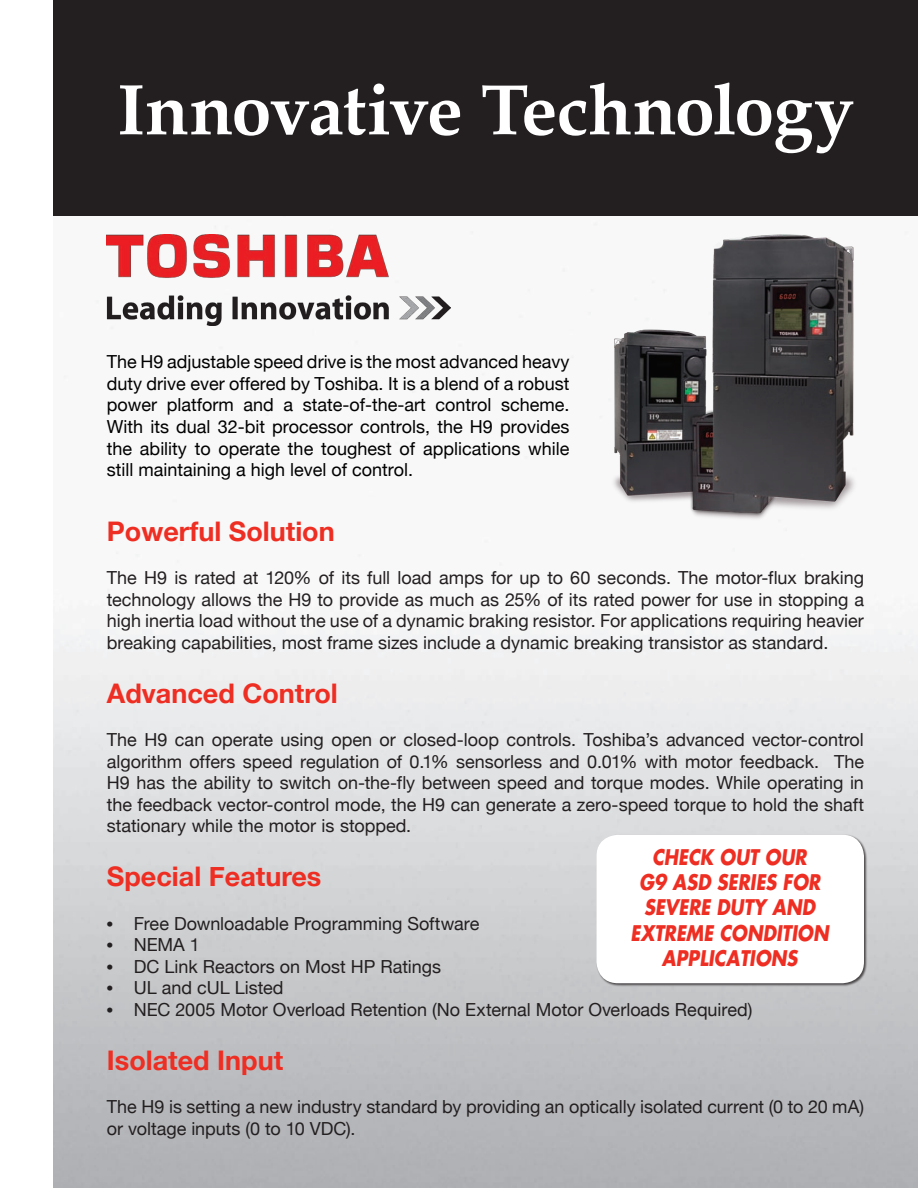
<style>
.page{position:relative;width:918px;height:1188px;background:#fff}
.page>*{position:absolute;margin:0;border:0;box-sizing:border-box;transform-origin:0 0}
.t1{font:700 72px "Palatino";letter-spacing:-.025em;color:#fff}
.t2{font:700 27px "Helvetica Neue";color:#ee2e22}
.t3{font:italic 700 21px/25.2px "Futura";color:#ee2e22;text-align:justify;scale:.85 1}
.t4{font:18px/21.6px "Helvetica Neue";color:#231f20;text-align:justify}
.t5{font:18px/21.6px "Helvetica Neue";color:#000;text-align:justify}
.s1{font-family:"Times"}
</style>
<div class="page">
<img style="left:53px;top:216px;width:865px;height:972px">
<div style="left:0;top:0;width:918px;height:216px;background:#231f20"></div>
<img style="left:605px;top:225px;width:261px;height:301px">
<img style="left:107px;top:235px;width:344px;height:90px">
<div style="left:596px;top:834px;width:272px;height:152px;background:#231f20;opacity:.75"></div>
<div style="left:596px;top:835px;width:268px;height:148px;background:#fff;border-radius:22px"></div>
<div style="left:0;top:0;width:52px;height:1188px;background:#fff"></div>
<h1 class="t1" style="left:117px;top:48px;width:739px">Innovative Technology</h1>
<p class="t5" style="left:107px;top:351px;width:464px">The H9 adjustable speed drive is the most advanced heavy duty drive ever offered by Toshiba. It is a blend of a robust power platform and a state-of-the-art control scheme.<br>With its dual 32-bit processor controls, the H9 provides the ability to operate the toughest of applications while still maintaining a high level of control.</p>
<h2 class="t2" style="left:107px;top:514px;width:229px">Powerful Solution</h2>
<p class="t4" style="left:107px;top:567px;width:759px">The H9 is rated at 120% of its full load amps for up to 60 seconds. The motor-flux braking technology allows the H9 to provide as much as 25% of its rated power for use in stopping a high inertia load without the use of a dynamic braking resistor. For applications requiring heavier breaking capabilities, most frame sizes include a dynamic breaking transistor as standard.</p>
<h2 class="t2" style="left:107px;top:676px;width:233px">Advanced Control</h2>
<p class="t4" style="left:107px;top:729px;width:759px">The H9 can operate using open or closed-loop controls. Toshiba’s advanced vector-control algorithm offers speed regulation of 0.1% sensorless and 0.01% with motor feedback. The H9 has the ability to switch on-the-fly between speed and torque modes. While operating in the feedback vector-control mode, the H9 can generate a zero-speed torque to hold the shaft stationary while the motor is stopped.</p>
<h2 class="t2" style="left:107px;top:860px;width:216px">Special Features</h2>
<p class="t4" style="left:107px;top:912px;width:374px"><span class="s1">•</span> Free Downloadable Programming Software</p>
<p class="t4" style="left:107px;top:934px;width:95px"><span class="s1">•</span> NEMA 1</p>
<p class="t4" style="left:107px;top:955px;width:336px"><span class="s1">•</span> DC Link Reactors on Most HP Ratings</p>
<p class="t4" style="left:107px;top:977px;width:178px"><span class="s1">•</span> UL and cUL Listed</p>
<p class="t4" style="left:107px;top:999px;width:647px"><span class="s1">•</span> NEC 2005 Motor Overload Retention (No External Motor Overloads Required)</p>
<h2 class="t2" style="left:107px;top:1044px;width:178px">Isolated Input</h2>
<p class="t4" style="left:107px;top:1096px;width:759px">The H9 is setting a new industry standard by providing an optically isolated current (0 to 20 mA) or voltage inputs (0 to 10 VDC).</p>
<p class="t3" style="left:639px;top:844px;width:199px;text-indent:13px">CHECK OUT OUR G9 ASD SERIES FOR SE VERE</p>
<p class="t3" style="left:631px;top:895px;width:219px;text-indent:86px">DUTY AND<br>EXTREME CONDITIO</p>
<p class="t3" style="left:813px;top:920px;width:20px">N</p>
<p class="t3" style="left:662px;top:945px;width:161px">APPLICATIONS</p>
</div>
